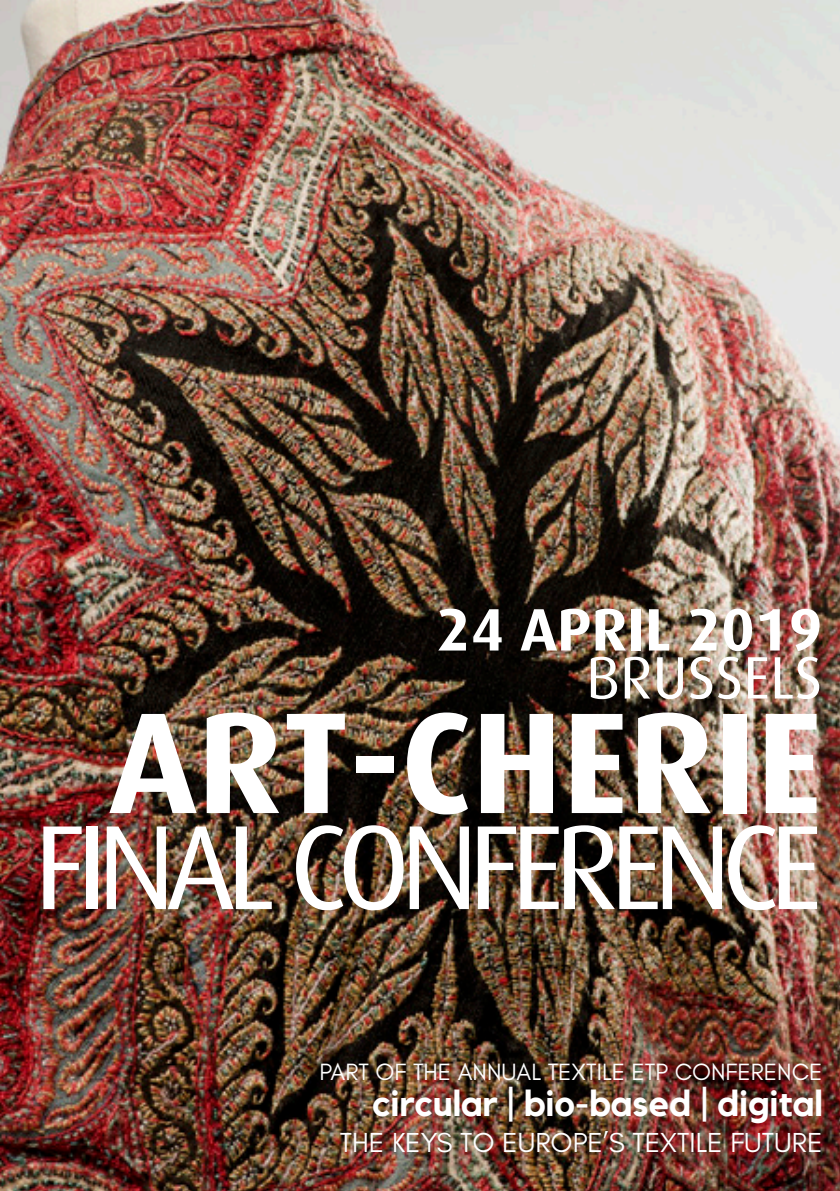
<style>
.page{position:relative;width:840px;height:1191px;background:#fff}
.page>*{position:absolute;margin:0;border:0;box-sizing:border-box;transform-origin:0 0}
.t1{font:700 144px "Dax";color:#fff}
.t2{font:120px "Dax";letter-spacing:-.08em;color:#fff}
.t3{font:700 60px "Dax";color:#fff}
.t4{font:60px "Dax";color:#fff}
.t5{font:700 36px "Kollektif";color:#fff}
.t6{font:28px "Glacial Indifference";color:#fff}
.t7{font:24px "Glacial Indifference";color:#fff}
</style>
<div class="page">
<img style="left:0;top:0;width:839px;height:1191px">
<p class="t3" style="left:436px;top:596px;width:387px">24 APRIL 2019</p>
<p class="t4" style="left:586px;top:644px;width:238px">BRUSSELS</p>
<p class="t1" style="left:109px;top:682px;width:714px">ART-CHERIE</p>
<p class="t2" style="left:34px;top:801px;width:789px">FINAL CONFERENCE</p>
<p class="t7" style="left:319px;top:1058px;width:504px">PART OF THE ANNUAL TEXTILE ETP CONFERENCE</p>
<p class="t5" style="left:372px;top:1082px;width:452px">circular | bio-based | digital</p>
<p class="t6" style="left:339px;top:1127px;width:484px">THE KEYS TO EUROPE’S TEXTILE FUTURE</p>
</div>
